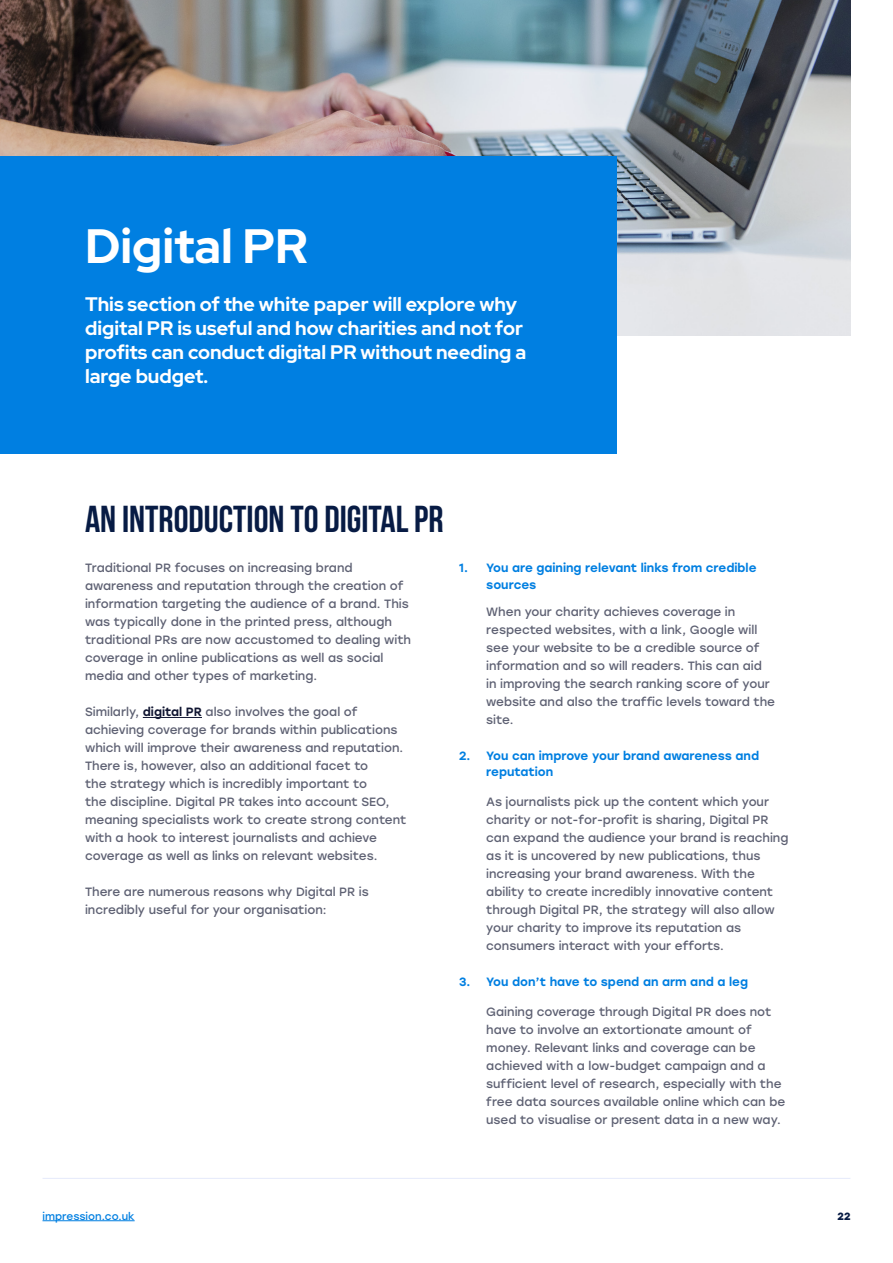
<style>
.page{position:relative;width:893px;height:1263px;background:#fff}
.page>*{position:absolute;margin:0;border:0;box-sizing:border-box;transform-origin:0 0}
.t1{font:700 48px "Red Hat Display";color:#fff}
.t2{font:700 37.5px "Bebas Neue";color:#071b44}
.t3{font:700 19.5px/24px "Red Hat Display";color:#fff}
.t4{font:12px/18px "Stolzl";color:#5e6173}
.t5{font:500 12px/16.5px "Stolzl";color:#007fe1}
.t6{font:10.5px "Stolzl";color:#007fe1}
.t7{font:700 10.5px "Stolzl";color:#071b44}
.s1{font-weight:500;color:#111632}
</style>
<div class="page">
<hr style="left:43px;top:1220px;width:92px;height:1px;background:#007fe1">
<hr style="left:43px;top:1178px;width:807px;height:1px;background:#e5eafb">
<img style="left:0;top:0;width:850px;height:336px">
<div style="left:0;top:156px;width:617px;height:298px;background:#007fe1"></div>
<hr style="left:143px;top:717px;width:59px;height:1px;background:#111632">
<h1 class="t1" style="left:85px;top:214px;width:224px">Digital PR</h1>
<h3 class="t3" style="left:85px;top:292px;width:443px">This section of the white paper will explore why digital PR is useful and how charities and not for profits can conduct digital PR without needing a large budget.</h3>
<h2 class="t2" style="left:85px;top:498px;width:360px">AN INTRODUCTION TO DIGITAL PR</h2>
<p class="t4" style="left:85px;top:558px;width:328px">Traditional PR focuses on increasing brand awareness and reputation through the creation of information targeting the audience of a brand. This was typically done in the printed press, although traditional PRs are now accustomed to dealing with coverage in online publications as well as social media and other types of marketing.</p>
<p class="t4" style="left:85px;top:702px;width:323px">Similarly, <span class="s1">digital PR</span> also involves the goal of achieving coverage for brands within publications which will improve their awareness and reputation.<br>There is, however, also an additional facet to<br>the strategy which is incredibly important to<br>the discipline. Digital PR takes into account SEO, meaning specialists work to create strong content with a hook to interest journalists and achieve coverage as well as links on relevant websites.</p>
<p class="t4" style="left:85px;top:882px;width:285px">There are numerous reasons why Digital PR is incredibly useful for your organisation:</p>
<p class="t5" style="left:486px;top:559px;width:272px;text-indent:-27px">1. You are gaining relevant links from credible sources</p>
<p class="t4" style="left:486px;top:602px;width:290px">When your charity achieves coverage in respected websites, with a link, Google will see your website to be a credible source of information and so will readers. This can aid in improving the search ranking score of your website and also the traffic levels toward the site.</p>
<p class="t5" style="left:486px;top:747px;width:274px;text-indent:-27px">2. You can improve your brand awareness and reputation</p>
<p class="t4" style="left:486px;top:792px;width:304px">As journalists pick up the content which your charity or not-for-profit is sharing, Digital PR can expand the audience your brand is reaching as it is uncovered by new publications, thus increasing your brand awareness. With the ability to create incredibly innovative content through Digital PR, the strategy will also allow your charity to improve its reputation as consumers interact with your efforts.</p>
<p class="t5" style="left:459px;top:973px;width:290px">3. You don’t have to spend an arm and a leg</p>
<p class="t4" style="left:486px;top:1002px;width:301px">Gaining coverage through Digital PR does not have to involve an extortionate amount of money. Relevant links and coverage can be achieved with a low-budget campaign and a sufficient level of research, especially with the free data sources available online which can be used to visualise or present data in a new way.</p>
<p class="t6" style="left:43px;top:1208px;width:94px">impression.co.uk</p>
<p class="t7" style="left:838px;top:1208px;width:14px">22</p>
</div>
